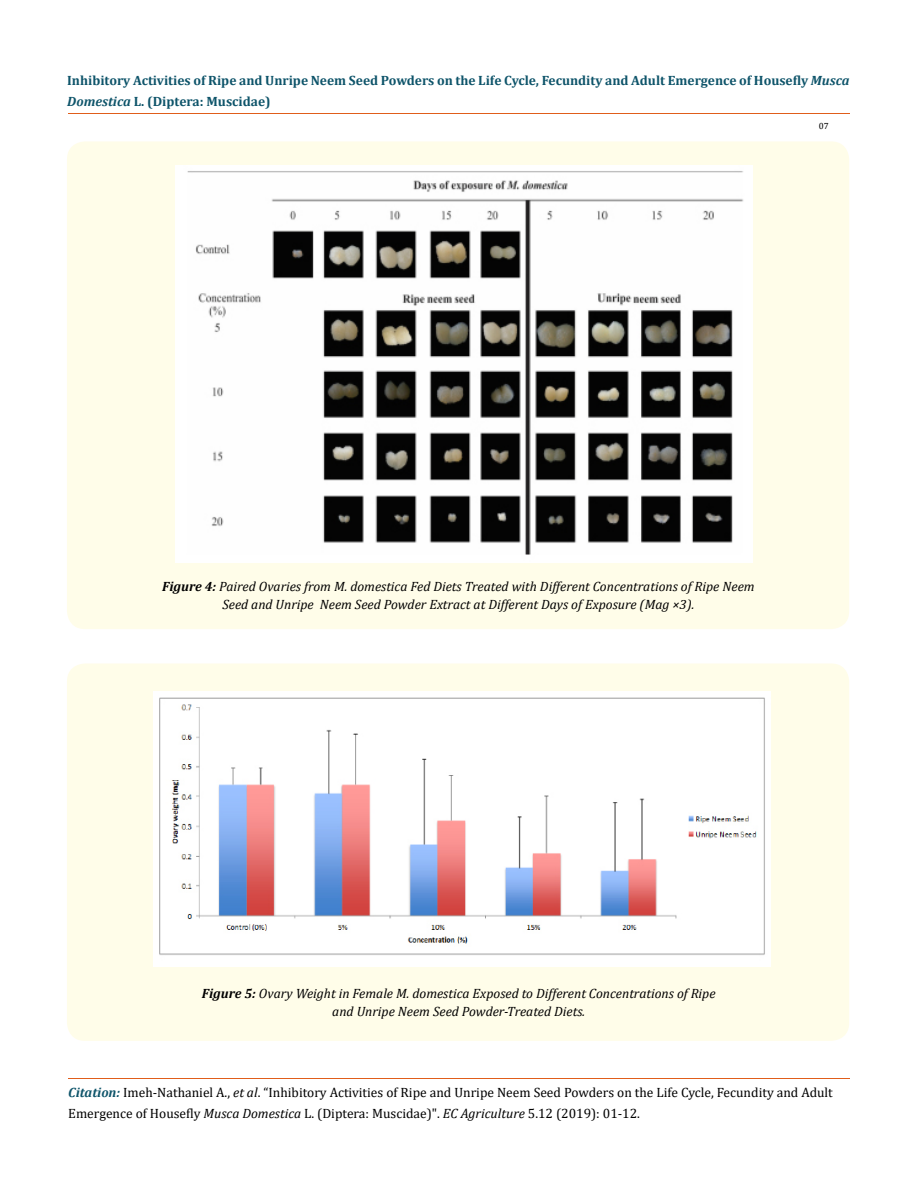
<style>
.page{position:relative;width:917px;height:1188px;background:#fff}
.page>*{position:absolute;margin:0;border:0;box-sizing:border-box;transform-origin:0 0}
.t1{font:italic 13.5px/18px "Cambria";color:#000;text-align:center}
.t2{font:13.5px/21px "Cambria";color:#000}
.t3{font:700 13.5px/21px "Cambria";color:#0e546a}
.t4{font:9px "Cambria";color:#000}
.s1{font-style:italic}
.s2{font-weight:700}
.s3{font-weight:700;font-style:italic;color:#0e546a}
</style>
<div class="page">
<hr style="left:68px;top:114px;width:781px;height:1px;background:#e05d1a">
<hr style="left:68px;top:1078px;width:781px;height:1px;background:#e05d1a">
<div style="left:67px;top:141px;width:782px;height:488px;background:#fffde9;border-radius:18px"></div>
<img style="left:176px;top:166px;width:576px;height:397px">
<div style="left:67px;top:663px;width:782px;height:378px;background:#fffde9;border-radius:18px"></div>
<img style="left:154px;top:692px;width:616px;height:274px">
<p class="t3" style="left:67px;top:69px;width:783px">Inhibitory Activities of Ripe and Unripe Neem Seed Powders on the Life Cycle, Fecundity and Adult Emergence of Housefly <span class="s1">Musca<br>Domestica</span> L. (Diptera: Muscidae)</p>
<p class="t4" style="left:819px;top:120px;width:11px">07</p>
<p class="t1" style="left:162px;top:577px;width:594px"><span class="s2">Figure 4:</span> Paired Ovaries from M. domestica Fed Diets Treated with Different Concentrations of Ripe Neem<br>Seed and Unripe Neem Seed Powder Extract at Different Days of Exposure (Mag ×3).</p>
<p class="t1" style="left:202px;top:984px;width:515px"><span class="s2">Figure 5:</span> Ovary Weight in Female M. domestica Exposed to Different Concentrations of Ripe and Unripe Neem Seed Powder-Treated Diets.</p>
<p class="t2" style="left:68px;top:1081px;width:766px"><span class="s3">Citation:</span> Imeh-Nathaniel A., <span class="s1">et al</span>. “Inhibitory Activities of Ripe and Unripe Neem Seed Powders on the Life Cycle, Fecundity and Adult<br>Emergence of Housefly <span class="s1">Musca Domestica</span> L. (Diptera: Muscidae)". <span class="s1">EC Agriculture</span> 5.12 (2019): 01-12.</p>
</div>
